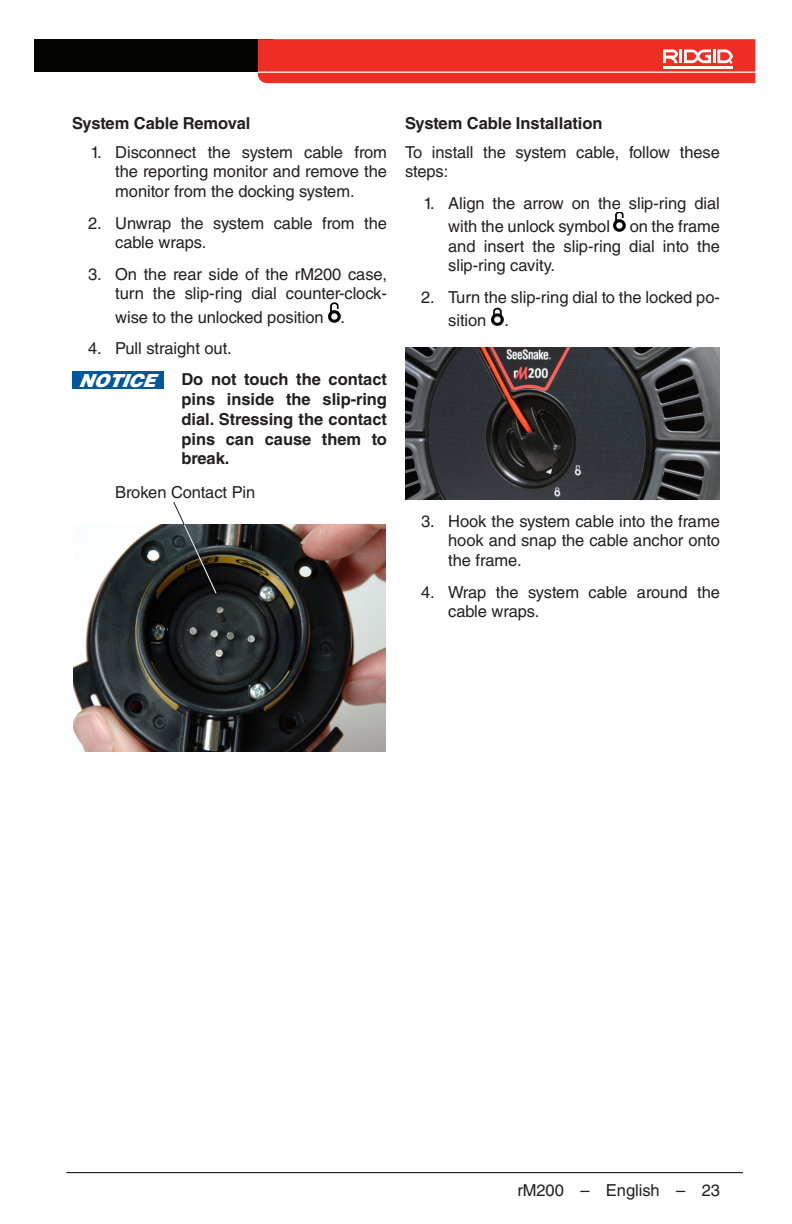
<style>
.page{position:relative;width:792px;height:1224px;background:#fff}
.page>*{position:absolute;margin:0;border:0;box-sizing:border-box;transform-origin:0 0}
.Notice_White{font:italic 900 18px "Helvetica LT Std";letter-spacing:-.005em;color:#fff}
.Basic_Normal___bn{font:16.4px/19.8px "Helvetica LT Std";letter-spacing:-.005em;color:#231f20}
.Basic_Bold___bb{font:700 16.4px/19.8px "Helvetica LT Std";letter-spacing:-.005em;color:#231f20;text-align:justify}
.Head_3___h3{font:700 16.4px "Helvetica LT Std";letter-spacing:-.005em;color:#231f20}
.Basic_Normal_Left{font:16.4px "Helvetica LT Std";letter-spacing:-.005em;color:#231f20}
</style>
<div class="page">
<div style="left:35px;top:39px;width:238px;height:33px;background:#040503"></div>
<svg style="left:258px;top:39px;width:497px;height:44px;background:#ef3b30"></svg>
<hr style="left:66px;top:1172px;width:677px;height:1px;background:#000">
<img style="left:328px;top:303px;width:12px;height:20px">
<div style="left:72px;top:371px;width:91px;height:18px;background:#00579d"></div>
<img style="left:73px;top:524px;width:313px;height:227px">
<svg style="left:172px;top:502px;width:46px;height:93px"></svg>
<img style="left:614px;top:212px;width:12px;height:20px">
<img style="left:491px;top:307px;width:13px;height:18px">
<img style="left:405px;top:348px;width:315px;height:152px">
<p class="Head_3___h3" style="left:72px;top:113px;width:180px">System Cable Removal</p>
<p class="Basic_Normal___bn" style="left:115px;top:142px;width:273px;text-align:justify;text-indent:-25px">1. Disconnect the system cable from the reporting monitor and remove the monitor from the docking system.</p>
<p class="Basic_Normal___bn" style="left:115px;top:213px;width:273px;text-indent:-27px">2. Unwrap the system cable from the cable wraps.</p>
<p class="Basic_Normal___bn" style="left:88px;top:264px;width:300px;text-align:right">3. On the rear side of the rM200 case, turn the slip-ring dial counter-clock-</p>
<p class="Basic_Normal___bn" style="left:115px;top:307px;width:231px">wise to the unlocked position .</p>
<p class="Basic_Normal___bn" style="left:88px;top:338px;width:145px">4. Pull straight out.</p>
<p class="Notice_White" style="left:79px;top:369px;width:78px">NOTICE</p>
<p class="Basic_Bold___bb" style="left:181px;top:369px;width:207px">Do not touch the contact pins inside the slip-ring dial. Stressing the contact pins can cause them to break.</p>
<p class="Basic_Normal_Left" style="left:115px;top:483px;width:142px">Broken Contact Pin</p>
<p class="Head_3___h3" style="left:405px;top:113px;width:199px">System Cable Installation</p>
<p class="Basic_Normal___bn" style="left:405px;top:142px;width:317px">To install the system cable, follow these steps:</p>
<p class="Basic_Normal___bn" style="left:424px;top:191px;width:298px;line-height:23px;text-align:right">1. Align the arrow on the slip-ring dial with the unlock symbol on the frame</p>
<p class="Basic_Normal___bn" style="left:448px;top:236px;width:273px">and insert the slip-ring dial into the slip-ring cavity.</p>
<p class="Basic_Normal___bn" style="left:448px;top:285px;width:273px;line-height:23px;text-indent:-27px">2. Turn the slip-ring dial to the locked po&shy;sition .</p>
<p class="Basic_Normal___bn" style="left:448px;top:511px;width:273px;text-align:justify;text-indent:-27px">3. Hook the system cable into the frame hook and snap the cable anchor onto the frame.</p>
<p class="Basic_Normal___bn" style="left:448px;top:582px;width:273px;text-indent:-27px">4. Wrap the system cable around the cable wraps.</p>
<p class="Basic_Normal___bn" style="left:517px;top:1181px;width:204px">rM200 – English – 23</p>
</div>
